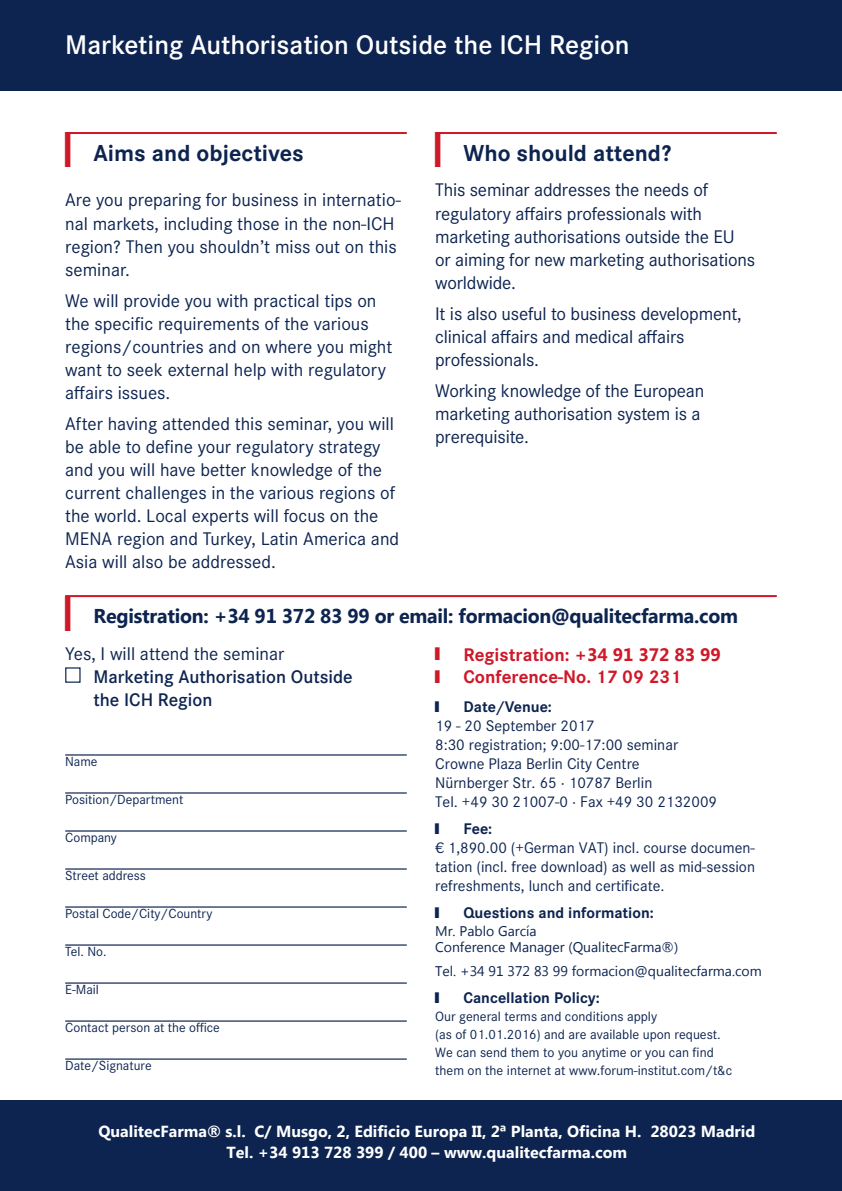
<style>
.page{position:relative;width:842px;height:1191px;background:#fff}
.page>*{position:absolute;margin:0;border:0;box-sizing:border-box;transform-origin:0 0}
.t1{font:700 52px "Corporate Swtp";color:#ce1929;scale:.43 1}
.t2{font:600 28px "Corporate Swtp";color:#fff}
.t3{font:700 24px "Corporate Swtp";color:#0d2450}
.t4{font:700 20px "Segoe UI";letter-spacing:-.01em;color:#0d2450}
.t5{font:19px/23px "Corporate Swtp";color:#0d2450}
.t6{font:700 19px/23px "Corporate Swtp";color:#ce1929}
.t7{font:600 19px/23px "Corporate Swtp";color:#0d2450}
.t8{font:16px/19px "Corporate Swtp";color:#0d2450}
.t9{font:700 16px/21.2px "Segoe UI";color:#fff;text-align:center}
.t10{font:700 16px "Corporate Swtp";color:#0d2450}
.t11{font:14px/17.8px "Corporate Swtp";color:#0d2450}
.t12{font:14px/16px "Segoe UI";color:#0d2450}
.t13{font:13.6px "Corporate Swtp";color:#0d2450}
.s1{font-size:52px;color:#ce1929}
.s2{font-family:"Segoe UI";font-size:18px}
</style>
<div class="page">
<div style="left:0;top:0;width:842px;height:91px;background:#0d2450"></div>
<div style="left:0;top:1100px;width:842px;height:91px;background:#0d2450"></div>
<hr style="left:65px;top:132px;width:342px;height:2px;background:#ce1929">
<hr style="left:435px;top:132px;width:342px;height:2px;background:#ce1929">
<hr style="left:65px;top:754px;width:342px;height:1px;background:#0d2450">
<hr style="left:65px;top:792px;width:342px;height:1px;background:#0d2450">
<hr style="left:65px;top:830px;width:342px;height:1px;background:#0d2450">
<hr style="left:65px;top:868px;width:342px;height:1px;background:#0d2450">
<hr style="left:65px;top:906px;width:342px;height:1px;background:#0d2450">
<hr style="left:65px;top:944px;width:342px;height:1px;background:#0d2450">
<hr style="left:65px;top:982px;width:342px;height:1px;background:#0d2450">
<hr style="left:65px;top:1020px;width:342px;height:1px;background:#0d2450">
<hr style="left:65px;top:1058px;width:342px;height:1px;background:#0d2450">
<div style="left:65px;top:667px;width:16px;height:16px;border:1px solid #0d2450"></div>
<hr style="left:65px;top:595px;width:712px;height:2px;background:#ce1929">
<h2 class="t2" style="left:65px;top:35px;width:566px">Marketing Authorisation Outside the ICH Region</h2>
<p class="t3" style="left:65px;top:145px;width:240px"><span class="s1">†</span> Aims and objectives</p>
<p class="t5" style="left:65px;top:190px;width:337px">Are you preparing for business in internatio&shy;nal markets, including those in the non-ICH region? Then you shouldn’t miss out on this seminar.</p>
<p class="t5" style="left:65px;top:290px;width:329px">We will provide you with practical tips on the specific requirements of the various regions/countries and on where you might want to seek external help with regulatory affairs issues.</p>
<p class="t5" style="left:65px;top:414px;width:336px">After having attended this seminar, you will be able to define your regulatory strategy and you will have better knowledge of the current challenges in the various regions of the world. Local experts will focus on the MENA region and Turkey, Latin America and Asia will also be addressed.</p>
<p class="t3" style="left:435px;top:145px;width:237px"><span class="s1">†</span> Who should attend?</p>
<p class="t5" style="left:435px;top:180px;width:322px">This seminar addresses the needs of regulatory affairs professionals with marketing authorisations outside the EU<br>or aiming for new marketing authorisations worldwide.</p>
<p class="t5" style="left:435px;top:303px;width:308px">It is also useful to business development, clinical affairs and medical affairs professionals.</p>
<p class="t5" style="left:435px;top:380px;width:271px">Working knowledge of the European marketing authorisation system is a prerequisite.</p>
<h1 class="t1" style="left:65px;top:595px;width:14px">†</h1>
<p class="t4" style="left:94px;top:602px;width:646px">Registration: +34 91 372 83 99 or email: formacion@qualitecfarma.com</p>
<p class="t5" style="left:65px;top:644px;width:221px">Yes, I will attend the seminar</p>
<p class="t7" style="left:94px;top:666px;width:261px">Marketing Authorisation Outside the ICH Region</p>
<p class="t13" style="left:65px;top:756px;width:34px">Name</p>
<p class="t13" style="left:65px;top:794px;width:120px">Position/Department</p>
<p class="t13" style="left:65px;top:832px;width:53px">Company</p>
<p class="t13" style="left:65px;top:870px;width:82px">Street address</p>
<p class="t13" style="left:65px;top:908px;width:149px">Postal Code/City/Country</p>
<p class="t13" style="left:65px;top:946px;width:43px">Tel. No.</p>
<p class="t13" style="left:65px;top:984px;width:35px">E-Mail</p>
<p class="t13" style="left:65px;top:1022px;width:156px">Contact person at the office</p>
<p class="t13" style="left:65px;top:1060px;width:88px">Date/Signature</p>
<p class="t6" style="left:435px;top:644px;width:6px">† †</p>
<p class="t10" style="left:435px;top:701px;width:5px">†</p>
<p class="t6" style="left:463px;top:645px;width:259px;line-height:22px">Registration: <span class="s2">+34 91 372 83 99<br></span>Conference-No. 17 09 231</p>
<p class="t10" style="left:463px;top:701px;width:90px">Date/Venue:</p>
<p class="t8" style="left:435px;top:717px;width:283px">19 - 20 September 2017<br>8:30 registration; 9:00-17:00 seminar<br>Crowne Plaza Berlin City Centre<br>Nürnberger Str. 65 · 10787 Berlin<br>Tel. +49 30 21007-0 · Fax +49 30 2132009</p>
<p class="t10" style="left:435px;top:823px;width:5px">†</p>
<p class="t10" style="left:463px;top:823px;width:30px">Fee:</p>
<p class="t8" style="left:435px;top:839px;width:321px;text-align:justify">€ 1,890.00 (+German VAT) incl. course documen&shy;tation (incl. free download) as well as mid-session refreshments, lunch and certificate.</p>
<p class="t10" style="left:435px;top:907px;width:5px">†</p>
<p class="t10" style="left:463px;top:907px;width:192px">Questions and information:</p>
<p class="t12" style="left:435px;top:922px;width:245px">Mr. Pablo García<br>Conference Manager (QualitecFarma®)</p>
<p class="t12" style="left:435px;top:962px;width:328px">Tel. +34 91 372 83 99 formacion@qualitecfarma.com</p>
<p class="t10" style="left:435px;top:992px;width:5px">†</p>
<p class="t10" style="left:463px;top:992px;width:138px">Cancellation Policy:</p>
<p class="t11" style="left:435px;top:1009px;width:299px">Our general terms and conditions apply<br>(as of 01.01.2016) and are available upon request.<br>We can send them to you anytime or you can find them on the internet at www.forum-institut.com/t&amp;c</p>
<p class="t9" style="left:98px;top:1120px;width:658px">QualitecFarma® s.l. C/ Musgo, 2, Edificio Europa II, 2ª Planta, Oficina H. 28023 Madrid<br>Tel. +34 913 728 399 / 400 – www.qualitecfarma.com</p>
</div>
